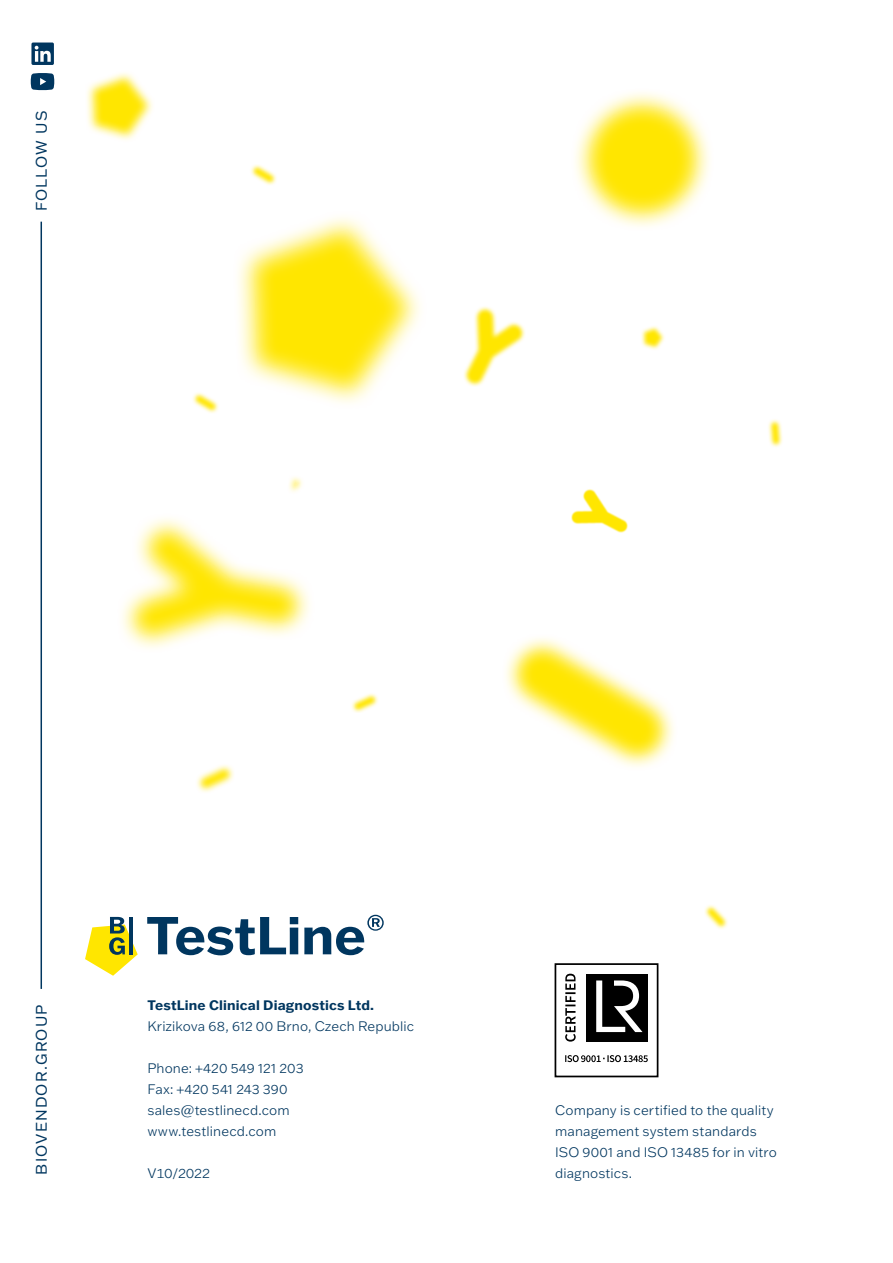
<style>
.page{position:relative;width:893px;height:1263px;background:#fff}
.page>*{position:absolute;margin:0;border:0;box-sizing:border-box;transform-origin:0 0}
.t1{font:15px "Franklin Gothic ATF";letter-spacing:.08em;color:#00365f}
.t2{font:300 13.5px/21px "Franklin Gothic ATF";letter-spacing:.01em;color:#00365f}
.t3{font:700 13.5px "Franklin Gothic ATF";letter-spacing:.01em;color:#00365f}
</style>
<div class="page">
<svg style="left:238px;top:217px;width:182px;height:186px"></svg>
<svg style="left:254px;top:230px;width:154px;height:160px;background:#fe5"></svg>
<svg style="left:571px;top:514px;width:53px;height:19px"></svg>
<svg style="left:572px;top:489px;width:56px;height:43px"></svg>
<svg style="left:641px;top:326px;width:24px;height:24px"></svg>
<svg style="left:645px;top:328px;width:17px;height:18px"></svg>
<svg style="left:193px;top:393px;width:26px;height:20px"></svg>
<svg style="left:196px;top:395px;width:20px;height:15px"></svg>
<svg style="left:768px;top:419px;width:15px;height:28px"></svg>
<svg style="left:772px;top:422px;width:8px;height:22px"></svg>
<svg style="left:705px;top:905px;width:23px;height:24px"></svg>
<svg style="left:708px;top:908px;width:17px;height:18px"></svg>
<svg style="left:289px;top:477px;width:13px;height:15px"></svg>
<svg style="left:292px;top:480px;width:8px;height:9px"></svg>
<svg style="left:506px;top:638px;width:168px;height:129px"></svg>
<svg style="left:514px;top:646px;width:151px;height:113px"></svg>
<svg style="left:464px;top:306px;width:61px;height:81px"></svg>
<svg style="left:466px;top:310px;width:56px;height:74px"></svg>
<svg style="left:351px;top:693px;width:27px;height:20px"></svg>
<svg style="left:355px;top:696px;width:20px;height:13px"></svg>
<svg style="left:197px;top:765px;width:37px;height:27px"></svg>
<svg style="left:201px;top:769px;width:29px;height:19px"></svg>
<svg style="left:87px;top:73px;width:66px;height:67px"></svg>
<svg style="left:93px;top:78px;width:54px;height:56px;background:#ffee56"></svg>
<svg style="left:122px;top:518px;width:188px;height:130px"></svg>
<svg style="left:133px;top:529px;width:165px;height:108px"></svg>
<svg style="left:575px;top:92px;width:135px;height:135px"></svg>
<svg style="left:590px;top:106px;width:106px;height:107px;background:#ffe81f"></svg>
<svg style="left:251px;top:165px;width:26px;height:20px"></svg>
<svg style="left:253px;top:167px;width:21px;height:15px"></svg>
<svg style="left:31px;top:43px;width:23px;height:22px"></svg>
<hr style="left:41px;top:222px;width:1px;height:767px;background:#00365f">
<svg style="left:31px;top:73px;width:23px;height:17px"></svg>
<svg style="left:147px;top:915px;width:237px;height:40px"></svg>
<svg style="left:85px;top:917px;width:53px;height:59px"></svg>
<hr style="left:130px;top:917px;width:3px;height:37px;background:#00365f">
<div style="left:555px;top:963px;width:103px;height:114px;border:2px solid #000"></div>
<div style="left:586px;top:974px;width:62px;height:67px;background:#000"></div>
<svg style="left:596px;top:980px;width:46px;height:52px"></svg>
<svg style="left:565px;top:974px;width:11px;height:67px"></svg>
<svg style="left:565px;top:1055px;width:83px;height:7px"></svg>
<p class="t1" style="left:32px;top:211px;width:102px;rotate:-90deg">FOLLOW US</p>
<p class="t1" style="left:32px;top:1174px;width:172px;rotate:-90deg">BIOVENDOR.GROUP</p>
<p class="t3" style="left:147px;top:996px;width:228px">TestLine Clinical Diagnostics Ltd.</p>
<p class="t2" style="left:147px;top:1015px;width:268px">Krizikova 68, 612 00 Brno, Czech Republic</p>
<p class="t2" style="left:147px;top:1057px;width:158px">Phone: +420 549 121 203<br>Fax: +420 541 243 390 sales@testlinecd.com www.testlinecd.com</p>
<p class="t2" style="left:147px;top:1162px;width:64px">V10/2022</p>
<p class="t2" style="left:555px;top:1099px;width:223px">Company is certified to the quality management system standards<br>ISO 9001 and ISO 13485 for in vitro diagnostics.</p>
</div>
